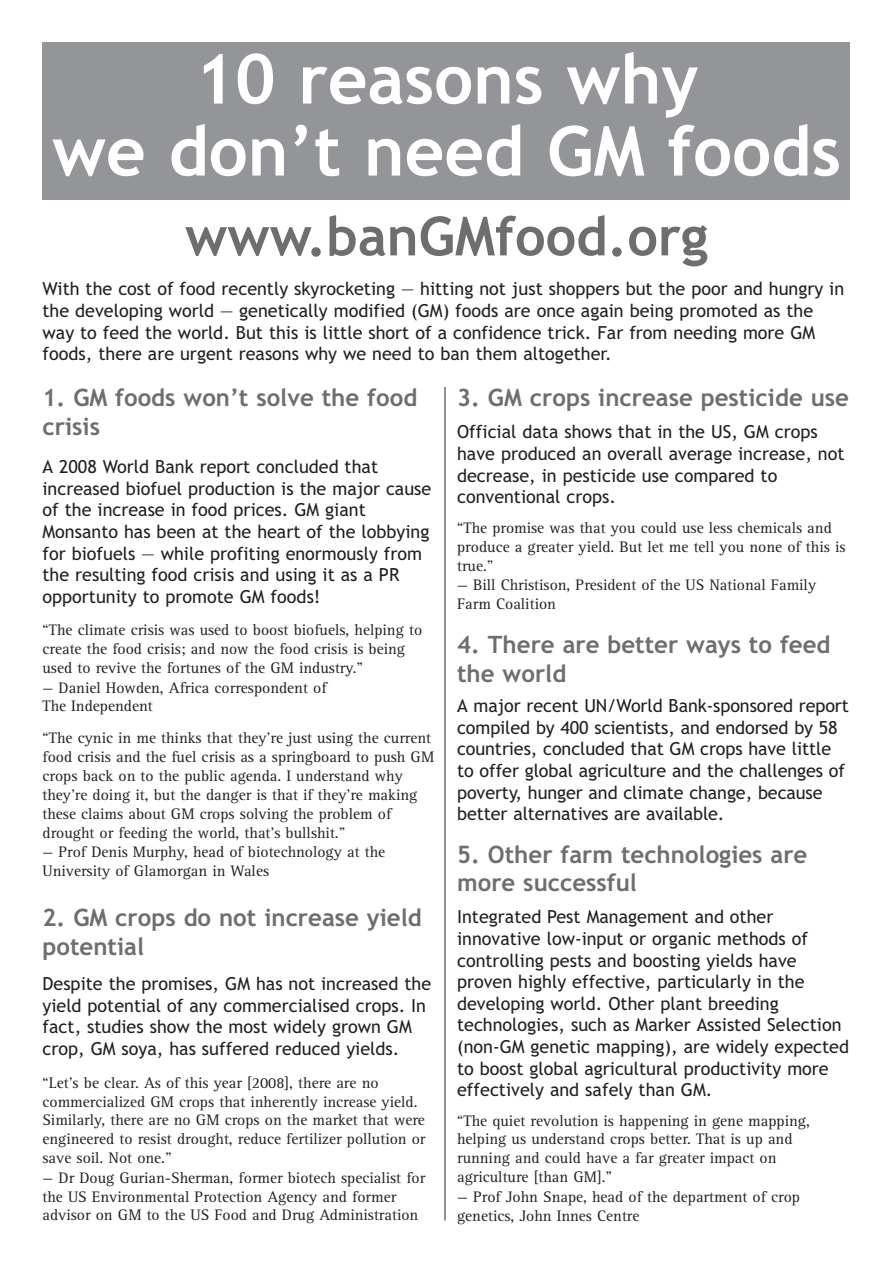
<style>
.page{position:relative;width:893px;height:1263px;background:#fff}
.page>*{position:absolute;margin:0;border:0;box-sizing:border-box;transform-origin:0 0}
.t1{font:700 69px/72px "Trebuchet MS";color:#fff;text-align:center}
.t2{font:700 54px "Trebuchet MS";color:#6c6e70}
.t3{font:700 24px/28.8px "Trebuchet MS";color:#6c6e70}
.t4{font:18px/21.6px "Trebuchet MS";color:#231f20}
.t5{font:15.75px/18.9px "Rotis Serif";color:#231f20}
</style>
<div class="page">
<div style="left:43px;top:43px;width:807px;height:157px;background:#939598"></div>
<hr style="left:444px;top:387px;width:2px;height:833px;background:#6c6e70">
<h1 class="t1" style="left:52px;top:49px;width:790px">10 reasons why<br>we don’t need GM foods</h1>
<h2 class="t2" style="left:185px;top:215px;width:525px">www.banGMfood.org</h2>
<p class="t4" style="left:43px;top:280px;width:803px">With the cost of food recently skyrocketing — hitting not just shoppers but the poor and hungry in the developing world — genetically modified (GM) foods are once again being promoted as the way to feed the world. But this is little short of a confidence trick. Far from needing more GM foods, there are urgent reasons why we need to ban them altogether.</p>
<h3 class="t3" style="left:43px;top:385px;width:376px">1. GM foods won’t solve the food crisis</h3>
<p class="t4" style="left:43px;top:457px;width:390px">A 2008 World Bank report concluded that increased biofuel production is the major cause of the increase in food prices. GM giant Monsanto has been at the heart of the lobbying for biofuels — while profiting enormously from the resulting food crisis and using it as a PR opportunity to promote GM foods!</p>
<p class="t5" style="left:43px;top:622px;width:381px">“The climate crisis was used to boost biofuels, helping to create the food crisis; and now the food crisis is being used to revive the fortunes of the GM industry.”</p>
<p class="t5" style="left:43px;top:680px;width:286px;line-height:18px">— Daniel Howden, Africa correspondent of<br>The Independent</p>
<p class="t5" style="left:43px;top:730px;width:393px">“The cynic in me thinks that they’re just using the current food crisis and the fuel crisis as a springboard to push GM crops back on to the public agenda. I understand why they’re doing it, but the danger is that if they’re making these claims about GM crops solving the problem of drought or feeding the world, that’s bullshit.”</p>
<p class="t5" style="left:43px;top:844px;width:344px">— Prof Denis Murphy, head of biotechnology at the<br>University of Glamorgan in Wales</p>
<h3 class="t3" style="left:43px;top:905px;width:381px">2. GM crops do not increase yield potential</h3>
<p class="t4" style="left:43px;top:974px;width:390px">Despite the promises, GM has not increased the yield potential of any commercialised crops. In fact, studies show the most widely grown GM crop, GM soya, has suffered reduced yields.</p>
<p class="t5" style="left:43px;top:1074px;width:384px">“Let's be clear. As of this year [2008], there are no commercialized GM crops that inherently increase yield.<br>Similarly, there are no GM crops on the market that were engineered to resist drought, reduce fertilizer pollution or save soil. Not one.”</p>
<p class="t5" style="left:43px;top:1170px;width:384px">— Dr Doug Gurian-Sherman, former biotech specialist for the US Environmental Protection Agency and former advisor on GM to the US Food and Drug Administration</p>
<h3 class="t3" style="left:457px;top:385px;width:393px">3. GM crops increase pesticide use</h3>
<p class="t4" style="left:457px;top:423px;width:389px">Official data shows that in the US, GM crops have produced an overall average increase, not decrease, in pesticide use compared to conventional crops.</p>
<p class="t5" style="left:457px;top:519px;width:390px">“The promise was that you could use less chemicals and produce a greater yield. But let me tell you none of this is true.”</p>
<p class="t5" style="left:457px;top:577px;width:361px">— Bill Christison, President of the US National Family<br>Farm Coalition</p>
<h3 class="t3" style="left:457px;top:632px;width:375px">4. There are better ways to feed the world</h3>
<p class="t4" style="left:457px;top:697px;width:393px">A major recent UN/World Bank-sponsored report compiled by 400 scientists, and endorsed by 58 countries, concluded that GM crops have little to offer global agriculture and the challenges of poverty, hunger and climate change, because better alternatives are available.</p>
<h3 class="t3" style="left:457px;top:842px;width:352px">5. Other farm technologies are more successful</h3>
<p class="t4" style="left:457px;top:908px;width:393px">Integrated Pest Management and other innovative low-input or organic methods of controlling pests and boosting yields have proven highly effective, particularly in the developing world. Other plant breeding technologies, such as Marker Assisted Selection (non-GM genetic mapping), are widely expected to boost global agricultural productivity more effectively and safely than GM.</p>
<p class="t5" style="left:457px;top:1112px;width:354px">“The quiet revolution is happening in gene mapping, helping us understand crops better. That is up and running and could have a far greater impact on agriculture [than GM].”</p>
<p class="t5" style="left:457px;top:1189px;width:344px">— Prof John Snape, head of the department of crop genetics, John Innes Centre</p>
</div>
